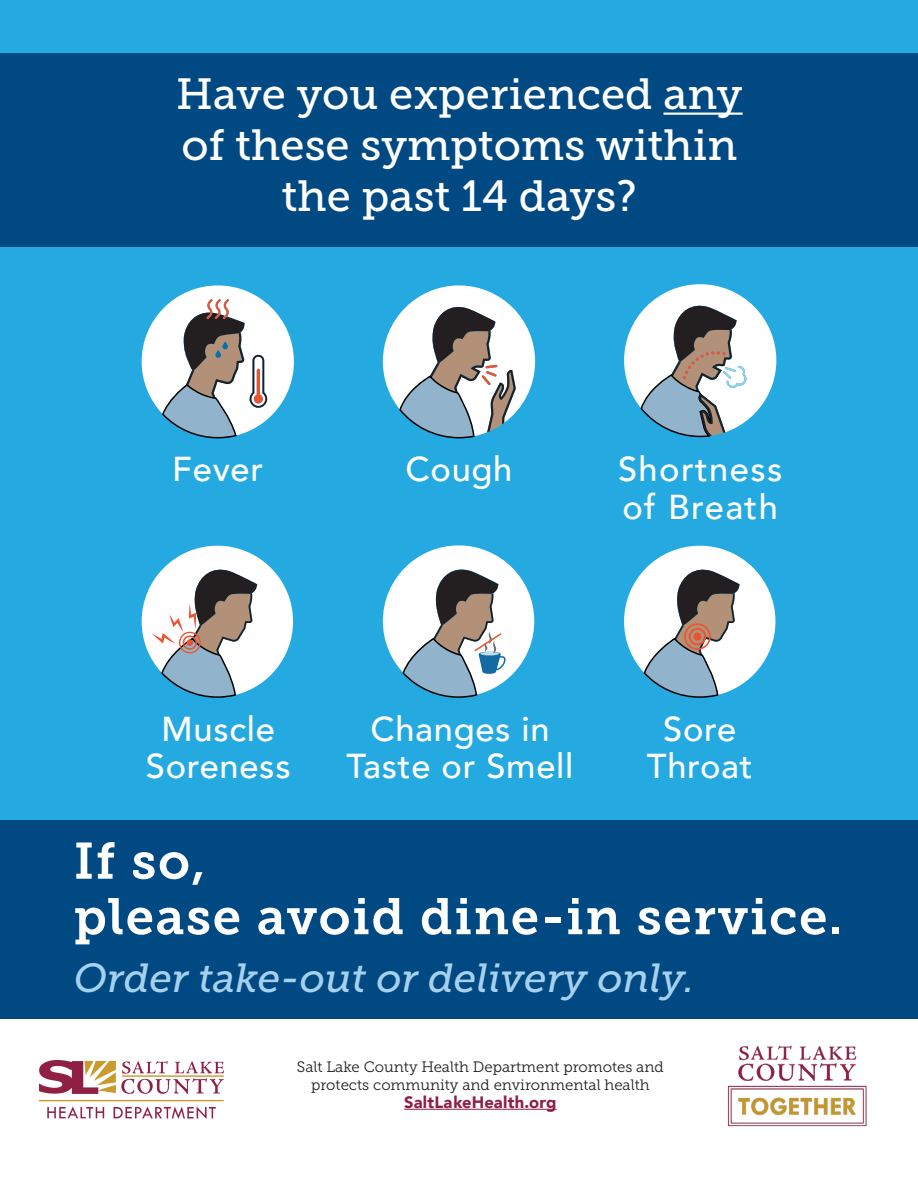
<style>
.page{position:relative;width:918px;height:1188px;background:#fff}
.page>*{position:absolute;margin:0;border:0;box-sizing:border-box;transform-origin:0 0}
.t1{font:51px/55.5px "Museo Slab 700";letter-spacing:.03em;color:#fff}
.t2{font:43.5px/51px "Museo Slab 500";color:#fff;text-align:center}
.t3{font:italic 40.5px "Museo Slab 500";letter-spacing:-.005em;color:#a5d1ef}
.t4{font:500 34.5px/37.5px "Avenir";letter-spacing:.02em;color:#fff;text-align:center}
.t5{font:500 34.5px/37.5px "Avenir";letter-spacing:.04em;color:#fff}
.t6{font:900 16.5px "Avenir";letter-spacing:.015em;color:#8f1e44}
.t7{font:15px/18px "Museo Slab 300";color:#231f20;text-align:center}
</style>
<div class="page">
<div style="left:0;top:0;width:918px;height:821px;background:#24aae1"></div>
<div style="left:0;top:821px;width:918px;height:198px;background:#014982"></div>
<div style="left:0;top:54px;width:918px;height:193px;background:#014982"></div>
<hr style="left:663px;top:113px;width:80px;height:2px;background:#fff">
<img style="left:39px;top:1060px;width:185px;height:59px">
<svg style="left:142px;top:285px;width:152px;height:154px"></svg>
<svg style="left:222px;top:341px;width:6px;height:8px"></svg>
<div style="left:215px;top:350px;width:6px;height:8px;background:#146ba3;border-radius:3px"></div>
<svg style="left:383px;top:285px;width:152px;height:154px"></svg>
<svg style="left:624px;top:284px;width:152px;height:154px"></svg>
<svg style="left:624px;top:546px;width:151px;height:153px"></svg>
<svg style="left:142px;top:546px;width:151px;height:153px"></svg>
<svg style="left:383px;top:545px;width:151px;height:154px"></svg>
<img style="left:727px;top:1045px;width:140px;height:82px">
<hr style="left:404px;top:1109px;width:153px;height:1px;background:#8f1e44">
<h2 class="t2" style="left:176px;top:69px;width:568px">Have you experienced any of these symptoms within the past 14 days?</h2>
<h3 class="t4" style="left:172px;top:449px;width:92px">Fever</h3>
<h3 class="t4" style="left:406px;top:449px;width:108px">Cough</h3>
<h3 class="t5" style="left:618px;top:449px;width:166px">Shortness of Breath</h3>
<h3 class="t4" style="left:146px;top:708px;width:146px">Muscle<br>Soreness</h3>
<h3 class="t4" style="left:347px;top:708px;width:228px">Changes in<br>Taste or Smell</h3>
<h3 class="t4" style="left:647px;top:708px;width:107px">Sore<br>Throat</h3>
<h1 class="t1" style="left:74px;top:834px;width:770px">If so,<br>please avoid dine-in service.</h1>
<h3 class="t3" style="left:74px;top:956px;width:622px">Order take-out or delivery only.</h3>
<p class="t7" style="left:297px;top:1058px;width:368px">Salt Lake County Health Department promotes and protects community and environmental health</p>
<p class="t6" style="left:404px;top:1088px;width:154px">SaltLakeHealth.org</p>
</div>
